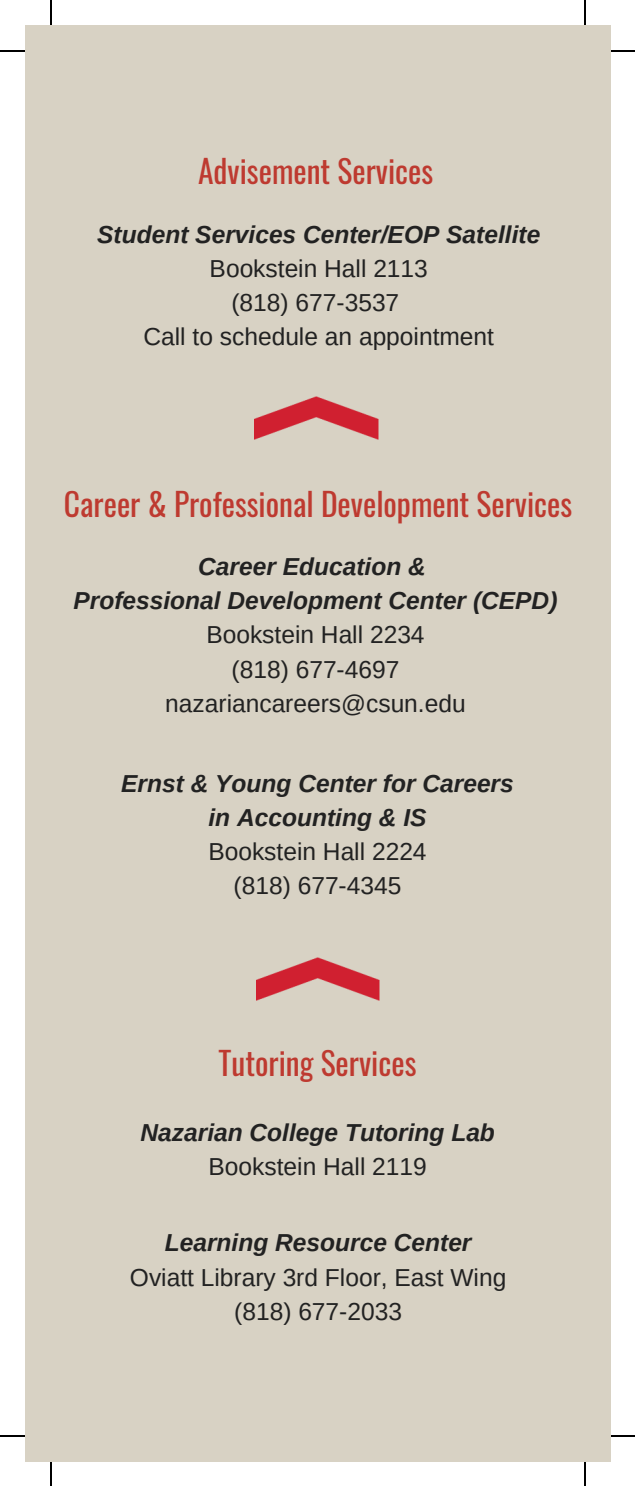
<style>
.page{position:relative;width:635px;height:1486px;background:#fff}
.page>*{position:absolute;margin:0;border:0;box-sizing:border-box;transform-origin:0 0}
.t1{font:31.5px "Oswald";color:#be3a30}
.t2{font:24.5px/34.1px "Arimo";color:#222;text-align:center}
.t3{font:italic 700 24.5px/34.1px "Arimo";color:#222;text-align:center}
</style>
<div class="page">
<div style="left:25px;top:25px;width:585px;height:1436px;background:#d8d2c4"></div>
<img style="left:256px;top:957px;width:123px;height:43px">
<img style="left:255px;top:396px;width:123px;height:44px">
<svg style="left:50px;top:0;width:1px;height:25px"></svg>
<svg style="left:0;top:50px;width:25px;height:1px"></svg>
<svg style="left:584px;top:0;width:1px;height:25px"></svg>
<svg style="left:610px;top:50px;width:25px;height:1px"></svg>
<svg style="left:584px;top:1461px;width:1px;height:24px"></svg>
<svg style="left:610px;top:1435px;width:25px;height:1px"></svg>
<svg style="left:50px;top:1461px;width:1px;height:24px"></svg>
<svg style="left:0;top:1435px;width:25px;height:1px"></svg>
<p class="t1" style="left:198px;top:146px;width:237px">Advisement Services</p>
<p class="t3" style="left:97px;top:217px;width:445px">Student Services Center/EOP Satellite</p>
<p class="t2" style="left:143px;top:251px;width:352px">Bookstein Hall 2113<br>(818) 677-3537<br>Call to schedule an appointment</p>
<p class="t1" style="left:64px;top:480px;width:510px">Career &amp; Professional Development Services</p>
<p class="t3" style="left:73px;top:549px;width:485px">Career Education &amp;<br>Professional Development Center (CEPD)</p>
<p class="t2" style="left:165px;top:618px;width:302px">Bookstein Hall 2234<br>(818) 677-4697 nazariancareers@csun.edu</p>
<p class="t3" style="left:121px;top:766px;width:394px">Ernst &amp; Young Center for Careers in Accounting &amp; IS</p>
<p class="t2" style="left:208px;top:834px;width:220px">Bookstein Hall 2224 (818) 677-4345</p>
<p class="t1" style="left:218px;top:1037px;width:199px">Tutoring Services</p>
<p class="t3" style="left:140px;top:1115px;width:356px">Nazarian College Tutoring Lab</p>
<p class="t2" style="left:209px;top:1149px;width:220px">Bookstein Hall 2119</p>
<p class="t3" style="left:165px;top:1225px;width:308px">Learning Resource Center</p>
<p class="t2" style="left:130px;top:1259px;width:378px">Oviatt Library 3rd Floor, East Wing (818) 677-2033</p>
</div>
